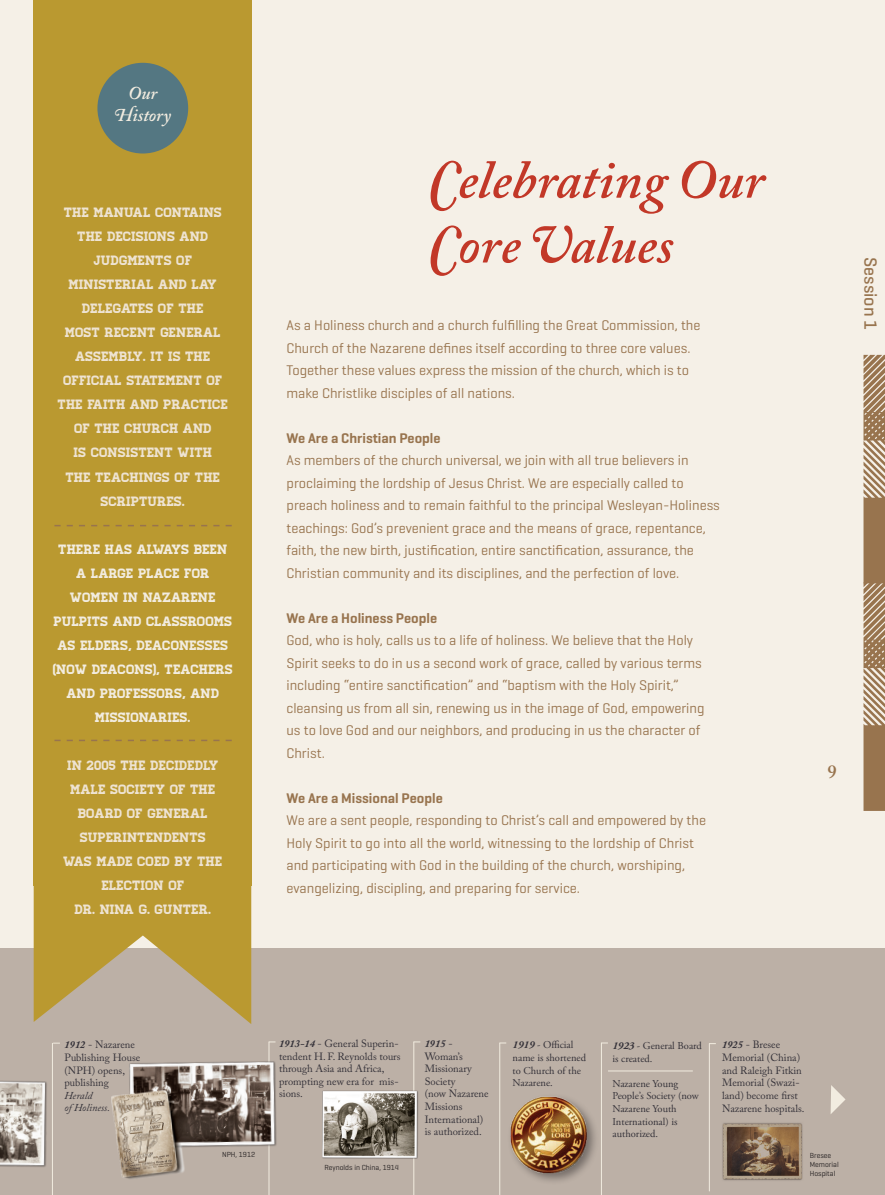
<style>
.page{position:relative;width:885px;height:1195px;background:#f5f0e7}
.page>*{position:absolute;margin:0;border:0;box-sizing:border-box;transform-origin:0 0}
.t1{font:204px/227.4px "Homestead Display";color:#98744e}
.t2{font:italic 600 54px/64.8px "Adobe Caslon Pro";color:#c23828}
.t3{font:600 18.6px "Adobe Caslon Pro";color:#98744e}
.t4{font:italic 600 18px/21.6px "Adobe Caslon Pro";color:#f2ece0;text-align:center}
.t5{font:500 18px "Geogrotesque";color:#98744e}
.t6{font:14.25px/22.5px "Geogrotesque";color:#98744e}
.t7{font:13.5px/24px "Homestead";color:#eee3d2;text-align:center}
.t8{font:13.5px/24px "Homestead";color:#f2ece0;text-align:center}
.t9{font:10.5px/12.6px "Adobe Caslon Pro";color:#353239}
.t10{font:10.5px/12.6px "Adobe Garamond Pro";color:#353239}
.t11{font:7.5px/9px "Geogrotesque";color:#231f20}
.s1{font-weight:600}
.s2{font-weight:700;font-style:italic}
.s3{font-style:italic}
</style>
<div class="page">
<div style="left:0;top:948px;width:885px;height:247px;background:#bcb0a6"></div>
<div style="left:34px;top:0;width:218px;height:886px;background:#ba9930"></div>
<svg style="left:34px;top:886px;width:217px;height:138px"></svg>
<div style="left:97px;top:63px;width:91px;height:90px;background:#547782;border-radius:50%"></div>
<svg style="left:54px;top:525px;width:178px;height:1px"></svg>
<svg style="left:54px;top:739px;width:178px;height:2px"></svg>
<hr style="left:52px;top:1043px;width:1px;height:152px;background:#f2ece0">
<hr style="left:413px;top:1041px;width:1px;height:154px;background:#f2ece0">
<hr style="left:268px;top:1041px;width:1px;height:154px;background:#f2ece0">
<img style="left:111px;top:1057px;width:166px;height:125px">
<img style="left:322px;top:1088px;width:96px;height:75px">
<img style="left:0;top:1080px;width:47px;height:87px">
<svg style="left:830px;top:1085px;width:15px;height:29px"></svg>
<hr style="left:608px;top:1070px;width:84px;height:1px;background:#f2ece0">
<div style="left:507px;top:1093px;width:92px;height:92px;background:#231f20;opacity:.47"></div>
<img style="left:509px;top:1096px;width:82px;height:82px">
<hr style="left:499px;top:1042px;width:1px;height:153px;background:#f2ece0">
<hr style="left:601px;top:1042px;width:1px;height:153px;background:#f2ece0">
<hr style="left:709px;top:1043px;width:1px;height:148px;background:#f2ece0">
<img style="left:722px;top:1123px;width:81px;height:58px">
<p class="t4" style="left:114px;top:82px;width:58px">Our<br>History</p>
<p class="t7" style="left:58px;top:201px;width:172px">THE MANUAL CONTAINS<br>THE DECISIONS AND<br>JUDGMENTS OF<br>MINISTERIAL AND LAY<br>DELEGATES OF THE<br>MOST RECENT GENERAL<br>ASSEMBLY. IT IS THE<br>OFFICIAL STATEMENT OF<br>THE FAITH AND PRACTICE<br>OF THE CHURCH AND<br>IS CONSISTENT WITH<br>THE TEACHINGS OF THE<br>SCRIPTURES.</p>
<p class="t8" style="left:53px;top:537px;width:182px">THERE HAS ALWAYS BEEN<br>A LARGE PLACE FOR<br>WOMEN IN NAZARENE<br>PULPITS AND CLASSROOMS<br>AS ELDERS, DEACONESSES (NOW DEACONS), TEACHERS<br>AND PROFESSORS, AND<br>MISSIONARIES.</p>
<p class="t7" style="left:64px;top:753px;width:160px">IN 2005 THE DECIDEDLY<br>MALE SOCIETY OF THE<br>BOARD OF GENERAL<br>SUPERINTENDENTS<br>WAS MADE COED BY THE<br>ELECTION OF<br>DR. NINA G. GUNTER.</p>
<p class="t2" style="left:427px;top:147px;width:338px">Celebrating Our<br>Core Values</p>
<p class="t6" style="left:286px;top:314px;width:415px">As a Holiness church and a church fulfilling the Great Commission, the Church of the Nazarene defines itself according to three core values.<br>Together these values express the mission of the church, which is to make Christlike disciples of all nations.</p>
<p class="t6" style="left:286px;top:426px;width:435px"><span class="s1">We Are a Christian People<br></span>As members of the church universal, we join with all true believers in proclaiming the lordship of Jesus Christ. We are especially called to preach holiness and to remain faithful to the principal Wesleyan-Holiness teachings: God’s prevenient grace and the means of grace, repentance, faith, the new birth, justification, entire sanctification, assurance, the Christian community and its disciplines, and the perfection of love.</p>
<p class="t6" style="left:286px;top:606px;width:419px"><span class="s1">We Are a Holiness People<br></span>God, who is holy, calls us to a life of holiness. We believe that the Holy Spirit seeks to do in us a second work of grace, called by various terms including “entire sanctification” and “baptism with the Holy Spirit,” cleansing us from all sin, renewing us in the image of God, empowering us to love God and our neighbors, and producing in us the character of Christ.</p>
<p class="t6" style="left:286px;top:786px;width:421px"><span class="s1">We Are a Missional People<br></span>We are a sent people, responding to Christ’s call and empowered by the Holy Spirit to go into all the world, witnessing to the lordship of Christ and participating with God in the building of the church, worshiping, evangelizing, discipling, and preparing for service.</p>
<p class="t3" style="left:827px;top:761px;width:11px">9</p>
<p class="t5" style="left:881px;top:257px;width:74px;rotate:90deg">Session 1</p>
<p class="t1" style="left:863px;top:346px;width:43px">| |</p>
<p class="t9" style="left:64px;top:1038px;width:77px"><span class="s2">1912</span> - Nazarene<br>Publishing House (NPH) opens, publishing<br><span class="s3">Herald<br>of Holiness.</span></p>
<p class="t11" style="left:222px;top:1150px;width:35px">NPH, 1912</p>
<p class="t9" style="left:279px;top:1037px;width:123px"><span class="s2">1913-14</span> - General Superin&shy;tendent H. F. Reynolds tours through Asia and Africa, prompting new era for mis&shy;sions.</p>
<p class="t11" style="left:324px;top:1162px;width:76px">Reynolds in China, 1914</p>
<p class="t9" style="left:424px;top:1037px;width:65px"><span class="s2">1915</span> -<br>Woman’s<br>Missionary<br>Society<br>(now Nazarene<br>Missions<br>International) is authorized.</p>
<p class="t10" style="left:512px;top:1039px;width:75px"><span class="s2">1919</span> - Official name is shortened to Church of the<br>Nazarene.</p>
<p class="t9" style="left:722px;top:1038px;width:84px"><span class="s2">1925</span> - Bresee<br>Memorial (China) and Raleigh Fitkin<br>Memorial (Swazi&shy;land) become first<br>Nazarene hospitals.</p>
<p class="t10" style="left:612px;top:1039px;width:91px"><span class="s2">1923</span> - General Board is created.</p>
<p class="t10" style="left:612px;top:1077px;width:88px">Nazarene Young<br>People’s Society (now<br>Nazarene Youth<br>International) is authorized.</p>
<p class="t11" style="left:809px;top:1151px;width:30px">Bresee<br>Memorial<br>Hospital</p>
</div>
